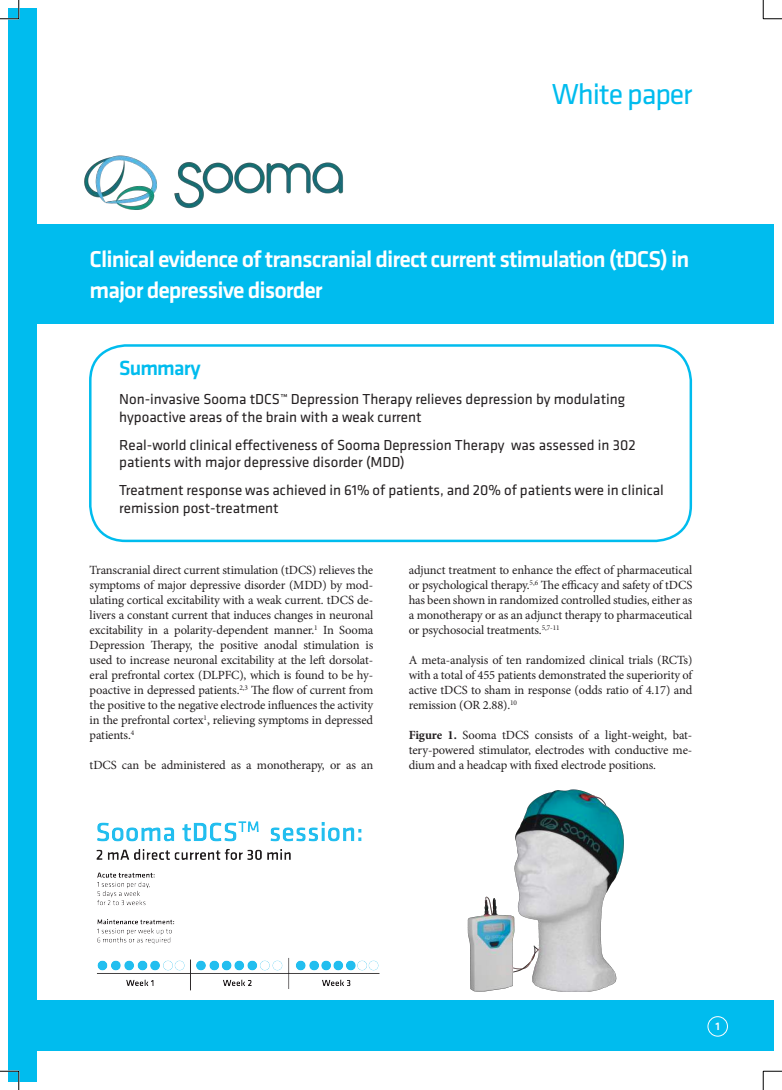
<style>
.page{position:relative;width:782px;height:1090px;background:#fff}
.page>*{position:absolute;margin:0;border:0;box-sizing:border-box;transform-origin:0 0}
.t1{font:30px "Klavika";letter-spacing:-.04em;color:#00bcee}
.t2{font:500 23.75px/31.2px "Klavika";letter-spacing:-.04em;color:#fff}
.t3{font:500 21.25px "Klavika";letter-spacing:-.04em;color:#00bcee}
.t4{font:15px/17.5px "Klavika";color:#231f20}
.t5{font:12.5px/15px "Minion Pro";letter-spacing:-.01em;color:#231f20;text-align:justify}
.t6{font:500 11.38px "Klavika";color:#fff}
.s1{font-weight:700}
</style>
<div class="page">
<div style="left:19px;top:1000px;width:754px;height:51px;background:#00bcee"></div>
<div style="left:19px;top:225px;width:754px;height:99px;background:#00bcee"></div>
<div style="left:8px;top:8px;width:28px;height:1074px;background:#00bcee"></div>
<img style="left:84px;top:155px;width:260px;height:55px">
<div style="left:89px;top:344px;width:603px;height:198px;border:2px solid #00bcee;border-radius:35px"></div>
<div style="left:707px;top:1016px;width:20px;height:20px;border:1px solid #fff;border-radius:50%"></div>
<img style="left:96px;top:821px;width:284px;height:170px">
<img style="left:467px;top:789px;width:157px;height:202px">
<svg style="left:0;top:0;width:20px;height:20px"></svg>
<svg style="left:0;top:1070px;width:20px;height:20px"></svg>
<svg style="left:762px;top:0;width:20px;height:20px"></svg>
<svg style="left:762px;top:1070px;width:20px;height:20px"></svg>
<h1 class="t1" style="left:552px;top:78px;width:142px">White paper</h1>
<h2 class="t2" style="left:90px;top:244px;width:601px">Clinical evidence of transcranial direct current stimulation (tDCS) in major depressive disorder</h2>
<h3 class="t3" style="left:119px;top:356px;width:83px">Summary</h3>
<p class="t4" style="left:119px;top:391px;width:507px">Non-invasive Sooma tDCS™ Depression Therapy relieves depression by modulating hypoactive areas of the brain with a weak current</p>
<p class="t4" style="left:119px;top:436px;width:518px">Real-world clinical effectiveness of Sooma Depression Therapy was assessed in 302 patients with major depressive disorder (MDD)</p>
<p class="t4" style="left:119px;top:482px;width:546px">Treatment response was achieved in 61% of patients, and 20% of patients were in clinical remission post-treatment</p>
<p class="t5" style="left:90px;top:562px;width:285px">Transcranial direct current stimulation (tDCS) relieves the symptoms of major depressive disorder (MDD) by mod&shy;ulating cortical excitability with a weak current. tDCS de&shy;livers a constant current that induces changes in neuronal excitability in a polarity-dependent manner.<sup>1</sup> In Sooma Depression Therapy, the positive anodal stimulation is used to increase neuronal excitability at the left dorsolat&shy;eral prefrontal cortex (DLPFC), which is found to be hy&shy;poactive in depressed patients.<sup>2,3</sup> The flow of current from the positive to the negative electrode influences the activity in the prefrontal cortex<sup>1</sup>, relieving symptoms in depressed patients.<sup>4</sup></p>
<p class="t5" style="left:90px;top:757px;width:285px">tDCS can be administered as a monotherapy, or as an</p>
<p class="t5" style="left:409px;top:562px;width:285px">adjunct treatment to enhance the effect of pharmaceutical or psychological therapy.<sup>5,6</sup> The efficacy and safety of tDCS has been shown in randomized controlled studies, either as a monotherapy or as an adjunct therapy to pharmaceutical or psychosocial treatments.<sup>5,7-11</sup></p>
<p class="t5" style="left:409px;top:652px;width:285px">A meta-analysis of ten randomized clinical trials (RCTs) with a total of 455 patients demonstrated the superiority of active tDCS to sham in response (odds ratio of 4.17) and remission (OR 2.88).<sup>10</sup></p>
<p class="t5" style="left:409px;top:727px;width:285px"><span class="s1">Figure 1.</span> Sooma tDCS consists of a light-weight, bat&shy;tery-powered stimulator, electrodes with conductive me&shy;dium and a headcap with fixed electrode positions.</p>
<p class="t6" style="left:715px;top:1020px;width:6px">1</p>
</div>
